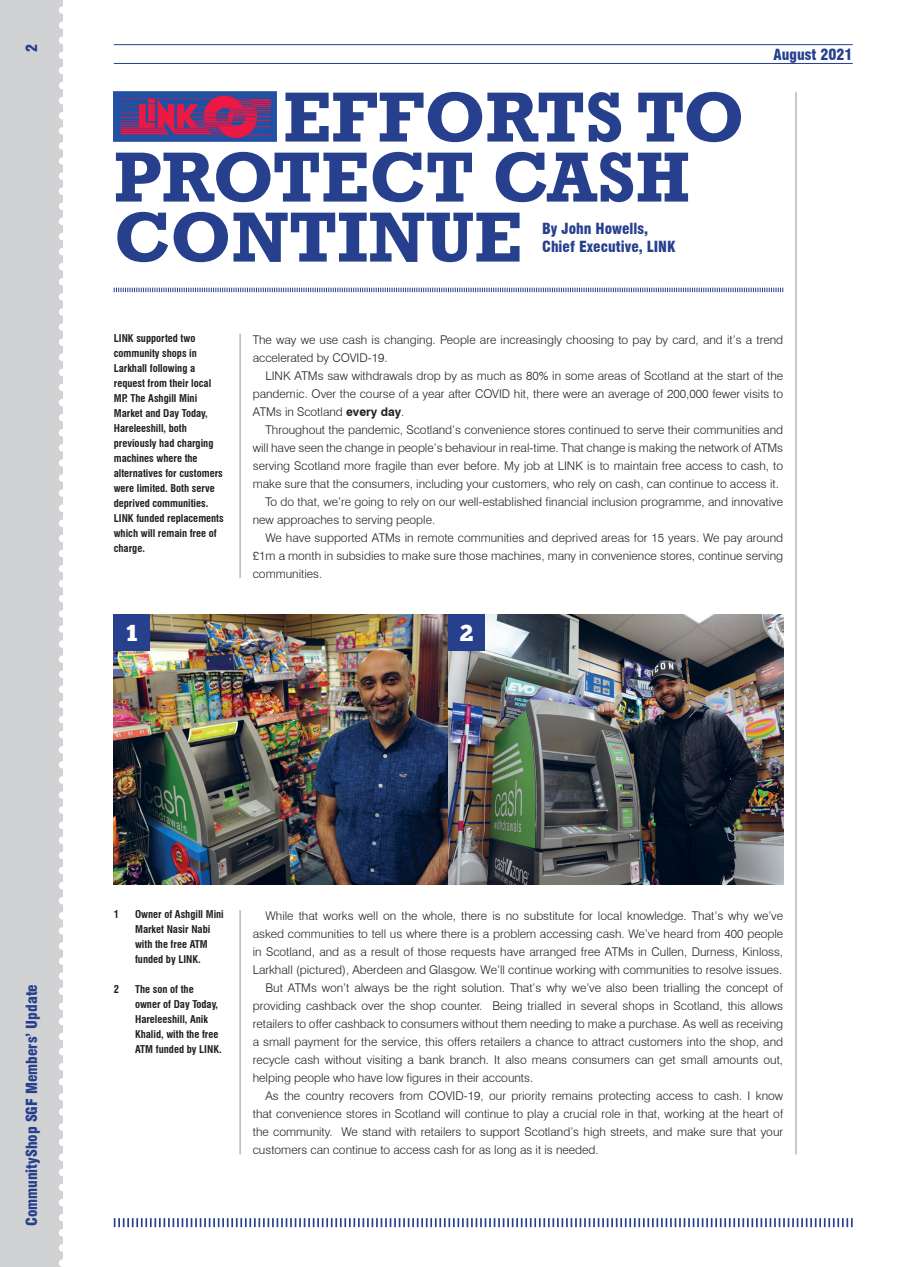
<style>
.page{position:relative;width:897px;height:1267px;background:#fff}
.page>*{position:absolute;margin:0;border:0;box-sizing:border-box;transform-origin:0 0}
.t1{font:700 72px/60px "Rockwell";color:#27408e}
.t2{font:23.1px "Chunk Five";color:#fff}
.t3{font:900 condensed 15px/18px "Swiss 721 BT";color:#27408e}
.t4{font:300 12px/18px "Swiss 721 BT";color:#231f20}
.t5{font:700 condensed 10.5px/15px "Swiss 721 BT";color:#231f20}
.s1{font-weight:700}
</style>
<div class="page">
<div style="left:0;top:0;width:62px;height:1266px;background:#d1d2d4"></div>
<svg style="left:59px;top:0;width:4px;height:1267px"></svg>
<hr style="left:795px;top:92px;width:1px;height:1062px;background:#939598">
<hr style="left:240px;top:334px;width:1px;height:244px;background:#939598">
<hr style="left:240px;top:910px;width:1px;height:244px;background:#939598">
<svg style="left:114px;top:1218px;width:738px;height:8px"></svg>
<svg style="left:113px;top:287px;width:670px;height:6px"></svg>
<hr style="left:114px;top:44px;width:738px;height:1px;background:#27408e">
<hr style="left:114px;top:63px;width:738px;height:1px;background:#27408e">
<img style="left:114px;top:614px;width:669px;height:270px">
<img style="left:114px;top:92px;width:162px;height:49px">
<div style="left:114px;top:614px;width:36px;height:36px;background:#27408e"></div>
<div style="left:448px;top:614px;width:36px;height:36px;background:#27408e"></div>
<p class="t3" style="left:23px;top:52px;width:10px;rotate:-90deg">2</p>
<h1 class="t1" style="left:114px;top:87px;width:632px;text-indent:169px">EFFORTS TO<br>PROTECT CASH<br>CONTINUE</h1>
<p class="t3" style="left:542px;top:219px;width:135px">By John Howells,<br>Chief Executive, LINK</p>
<p class="t3" style="left:773px;top:45px;width:81px">August 2021</p>
<p class="t5" style="left:114px;top:330px;width:111px">LINK supported two community shops in<br>Larkhall following a request from their local<br>MP. The Ashgill Mini<br>Market and Day Today,<br>Hareleeshill, both previously had charging machines where the alternatives for customers were limited. Both serve deprived communities.<br>LINK funded replacements which will remain free of charge.</p>
<p class="t4" style="left:253px;top:330px;width:532px">The way we use cash is changing. People are increasingly choosing to pay by card, and it’s a trend accelerated by COVID-19.</p>
<p class="t4" style="left:253px;top:366px;width:532px;text-align:justify;text-indent:13px">LINK ATMs saw withdrawals drop by as much as 80% in some areas of Scotland at the start of the pandemic. Over the course of a year after COVID hit, there were an average of 200,000 fewer visits to ATMs in Scotland <span class="s1">every day</span>.</p>
<p class="t4" style="left:265px;top:420px;width:519px">Throughout the pandemic, Scotland’s convenience stores continued to serve their communities and</p>
<p class="t4" style="left:253px;top:438px;width:532px">will have seen the change in people’s behaviour in real-time. That change is making the network of ATMs</p>
<p class="t4" style="left:253px;top:456px;width:532px">serving Scotland more fragile than ever before. My job at LINK is to maintain free access to cash, to</p>
<p class="t4" style="left:253px;top:474px;width:527px">make sure that the consumers, including your customers, who rely on cash, can continue to access it.</p>
<p class="t4" style="left:265px;top:492px;width:519px">To do that, we’re going to rely on our well-established financial inclusion programme, and innovative</p>
<p class="t4" style="left:253px;top:510px;width:184px">new approaches to serving people.</p>
<p class="t4" style="left:265px;top:528px;width:519px">We have supported ATMs in remote communities and deprived areas for 15 years. We pay around</p>
<p class="t4" style="left:253px;top:546px;width:532px">£1m a month in subsidies to make sure those machines, many in convenience stores, continue serving</p>
<p class="t4" style="left:253px;top:564px;width:71px">communities.</p>
<h2 class="t2" style="left:126px;top:618px;width:13px">1</h2>
<h2 class="t2" style="left:459px;top:618px;width:15px">2</h2>
<p class="t3" style="left:23px;top:1226px;width:244px;rotate:-90deg">CommunityShop SGF Members’ Update</p>
<p class="t5" style="left:114px;top:906px;width:7px">1</p>
<p class="t5" style="left:135px;top:906px;width:90px">Owner of Ashgill Mini<br>Market Nasir Nabi with the free ATM funded by LINK.</p>
<p class="t5" style="left:114px;top:981px;width:7px">2</p>
<p class="t5" style="left:135px;top:981px;width:88px">The son of the owner of Day Today,<br>Hareleeshill, Anik<br>Khalid, with the free<br>ATM funded by LINK.</p>
<p class="t4" style="left:265px;top:906px;width:519px">While that works well on the whole, there is no substitute for local knowledge. That’s why we’ve</p>
<p class="t4" style="left:253px;top:924px;width:532px">asked communities to tell us where there is a problem accessing cash. We’ve heard from 400 people</p>
<p class="t4" style="left:253px;top:942px;width:532px">in Scotland, and as a result of those requests have arranged free ATMs in Cullen, Durness, Kinloss,</p>
<p class="t4" style="left:253px;top:960px;width:531px">Larkhall (pictured), Aberdeen and Glasgow. We’ll continue working with communities to resolve issues.</p>
<p class="t4" style="left:265px;top:978px;width:519px">But ATMs won’t always be the right solution. That’s why we’ve also been trialling the concept of</p>
<p class="t4" style="left:253px;top:996px;width:532px">providing cashback over the shop counter. Being trialled in several shops in Scotland, this allows</p>
<p class="t4" style="left:253px;top:1014px;width:532px">retailers to offer cashback to consumers without them needing to make a purchase. As well as receiving</p>
<p class="t4" style="left:253px;top:1032px;width:532px">a small payment for the service, this offers retailers a chance to attract customers into the shop, and</p>
<p class="t4" style="left:253px;top:1050px;width:532px">recycle cash without visiting a bank branch. It also means consumers can get small amounts out,</p>
<p class="t4" style="left:253px;top:1068px;width:282px">helping people who have low figures in their accounts.</p>
<p class="t4" style="left:265px;top:1086px;width:519px">As the country recovers from COVID-19, our priority remains protecting access to cash. I know</p>
<p class="t4" style="left:253px;top:1104px;width:532px">that convenience stores in Scotland will continue to play a crucial role in that, working at the heart of</p>
<p class="t4" style="left:253px;top:1122px;width:532px">the community. We stand with retailers to support Scotland’s high streets, and make sure that your</p>
<p class="t4" style="left:253px;top:1140px;width:347px">customers can continue to access cash for as long as it is needed.</p>
</div>
